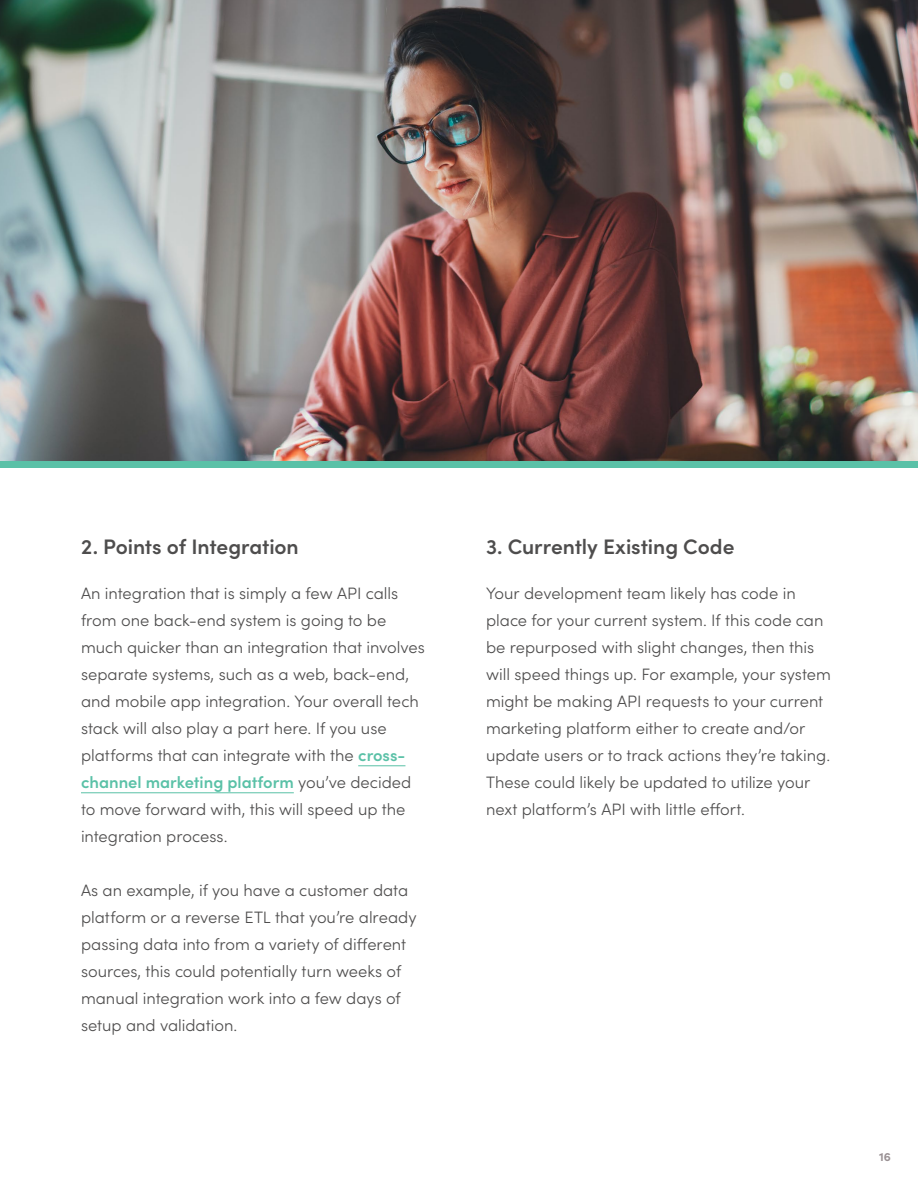
<style>
.page{position:relative;width:918px;height:1188px;background:#fff}
.page>*{position:absolute;margin:0;border:0;box-sizing:border-box;transform-origin:0 0}
.t1{font:600 21px "Sofia Pro";letter-spacing:-.005em;color:#4e4d4d}
.t2{font:300 16.5px/27px "Sofia Pro";color:#4e4d4d}
.t3{font:700 12px "Sofia Pro";color:#999093}
.s1{font-weight:600;color:#5ac1a7}
</style>
<div class="page">
<hr style="left:358px;top:765px;width:47px;height:1px;background:#5ac1a7">
<hr style="left:81px;top:792px;width:213px;height:1px;background:#5ac1a7">
<img style="left:0;top:0;width:918px;height:461px">
<div style="left:0;top:461px;width:918px;height:7px;background:#5ac1a7"></div>
<p class="t1" style="left:81px;top:530px;width:219px">2. Points of Integration</p>
<p class="t2" style="left:81px;top:579px;width:345px">An integration that is simply a few API calls from one back-end system is going to be much quicker than an integration that involves separate systems, such as a web, back-end, and mobile app integration. Your overall tech stack will also play a part here. If you use platforms that can integrate with the <span class="s1">cross&shy;channel marketing platform</span> you’ve decided to move forward with, this will speed up the integration process.</p>
<p class="t2" style="left:81px;top:876px;width:337px">As an example, if you have a customer data platform or a reverse ETL that you’re already passing data into from a variety of different sources, this could potentially turn weeks of manual integration work into a few days of setup and validation.</p>
<p class="t1" style="left:486px;top:530px;width:250px">3. Currently Existing Code</p>
<p class="t2" style="left:486px;top:579px;width:346px">Your development team likely has code in place for your current system. If this code can be repurposed with slight changes, then this will speed things up. For example, your system might be making API requests to your current marketing platform either to create and/or update users or to track actions they’re taking.<br>These could likely be updated to utilize your next platform’s API with little effort.</p>
<p class="t3" style="left:879px;top:1148px;width:13px">16</p>
</div>
